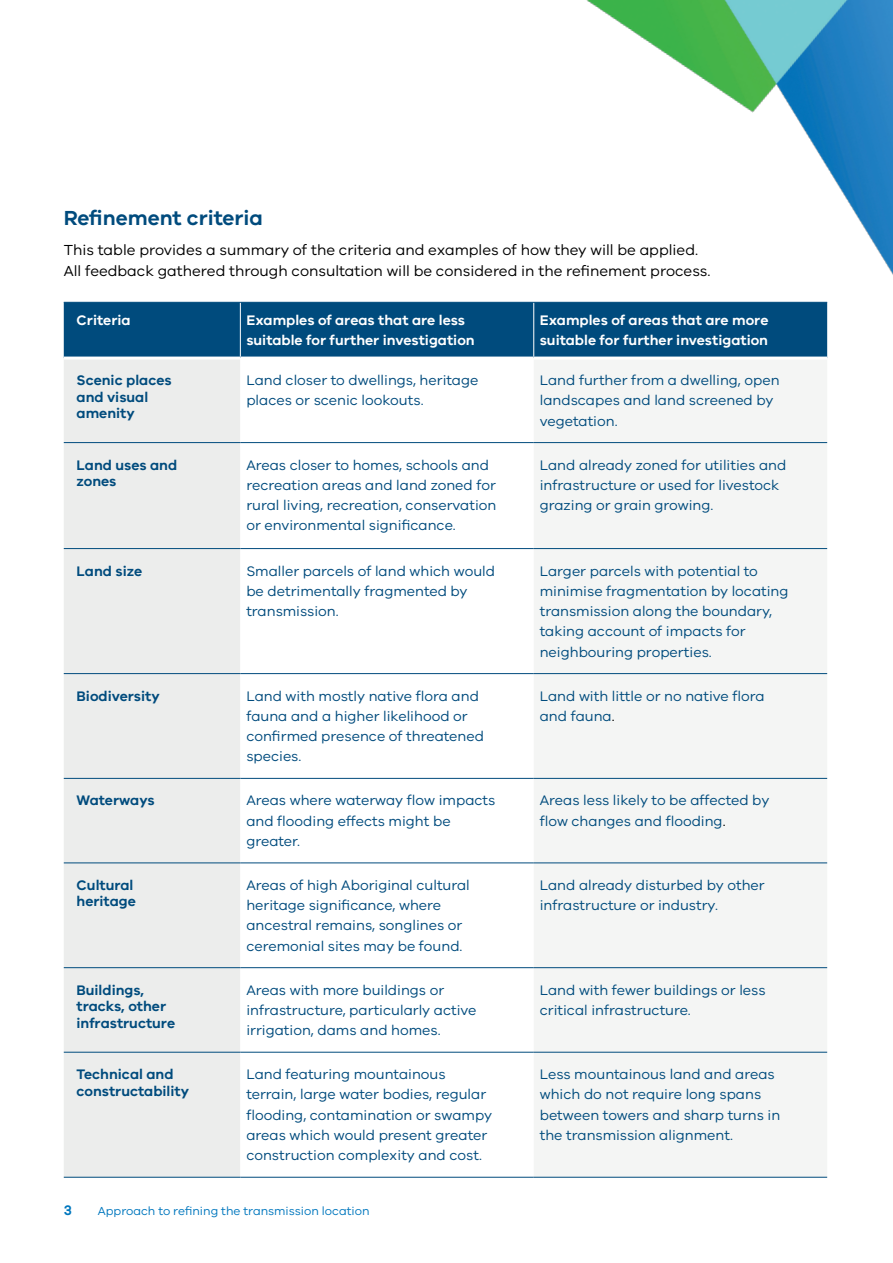
<style>
.page{position:relative;width:893px;height:1263px;background:#fff}
.page>*{position:absolute;margin:0;border:0;box-sizing:border-box;transform-origin:0 0}
.t1{font:600 21px "VIC";color:#004b7d}
.t2{font:15px/21px "VIC";color:#000}
.t3{font:14.25px/20.2px "VIC";color:#004b7d}
.t4{font:600 14.25px/16.5px "VIC";color:#004b7d}
.t5{font:600 14.25px/20.2px "VIC";color:#fff}
.t6{font:600 14.25px "VIC";color:#0077be}
.t7{font:12px "VIC";color:#0077be}
.s1{color:#000}
</style>
<div class="page">
<div style="left:64px;top:303px;width:300px;height:54px;background:#004b7d"></div>
<div style="left:64px;top:360px;width:176px;height:817px;background:#ecedec"></div>
<svg style="left:240px;top:443px;width:294px;height:734px"></svg>
<div style="left:534px;top:376px;width:293px;height:801px;background:#f4f5f4"></div>
<hr style="left:240px;top:303px;width:1px;height:54px;background:#fff">
<hr style="left:64px;top:302px;width:176px;height:1px;background:#004b7d">
<hr style="left:240px;top:302px;width:294px;height:1px;background:#004b7d">
<hr style="left:64px;top:442px;width:176px;height:1px;background:#004b7d">
<hr style="left:64px;top:548px;width:176px;height:1px;background:#004b7d">
<hr style="left:64px;top:673px;width:176px;height:1px;background:#004b7d">
<hr style="left:64px;top:778px;width:176px;height:1px;background:#004b7d">
<hr style="left:64px;top:862px;width:176px;height:1px;background:#004b7d">
<hr style="left:64px;top:967px;width:176px;height:1px;background:#004b7d">
<hr style="left:64px;top:1052px;width:176px;height:1px;background:#004b7d">
<hr style="left:64px;top:1177px;width:176px;height:1px;background:#004b7d">
<hr style="left:240px;top:442px;width:294px;height:1px;background:#004b7d">
<hr style="left:240px;top:548px;width:294px;height:1px;background:#004b7d">
<hr style="left:240px;top:673px;width:294px;height:1px;background:#004b7d">
<hr style="left:240px;top:778px;width:294px;height:1px;background:#004b7d">
<hr style="left:240px;top:862px;width:294px;height:1px;background:#004b7d">
<hr style="left:240px;top:967px;width:294px;height:1px;background:#004b7d">
<hr style="left:240px;top:1052px;width:294px;height:1px;background:#004b7d">
<hr style="left:240px;top:1177px;width:294px;height:1px;background:#004b7d">
<hr style="left:534px;top:442px;width:293px;height:1px;background:#004b7d">
<hr style="left:534px;top:548px;width:293px;height:1px;background:#004b7d">
<hr style="left:534px;top:673px;width:293px;height:1px;background:#004b7d">
<hr style="left:534px;top:778px;width:293px;height:1px;background:#004b7d">
<hr style="left:534px;top:862px;width:293px;height:1px;background:#004b7d">
<hr style="left:534px;top:967px;width:293px;height:1px;background:#004b7d">
<hr style="left:534px;top:1052px;width:293px;height:1px;background:#004b7d">
<hr style="left:534px;top:1177px;width:293px;height:1px;background:#004b7d">
<img style="left:364px;top:0;width:529px;height:376px">
<h1 class="t1" style="left:64px;top:205px;width:201px">Refinement criteria</h1>
<p class="t2" style="left:64px;top:239px;width:648px">This table provides a summary of the criteria and examples of how they will be applied.<br>All feedback gathered through consultation will be considered in the refinement process.</p>
<p class="t5" style="left:77px;top:310px;width:56px">Criteria</p>
<p class="t5" style="left:246px;top:310px;width:230px">Examples of areas that are less suitable for further investigation</p>
<p class="t5" style="left:540px;top:310px;width:230px">Examples of areas that are more suitable for further investigation</p>
<p class="t4" style="left:77px;top:372px;width:97px">Scenic places and visual amenity</p>
<p class="t3" style="left:246px;top:370px;width:234px">Land closer to dwellings, heritage places or scenic lookouts.</p>
<p class="t3" style="left:540px;top:370px;width:241px">Land further from a dwelling, open landscapes and land screened by vegetation.</p>
<p class="t4" style="left:77px;top:456px;width:102px">Land uses and zones</p>
<p class="t3" style="left:246px;top:454px;width:252px">Areas closer to homes, schools and recreation areas and land zoned for rural living, recreation, conservation or environmental significance.</p>
<p class="t3" style="left:540px;top:454px;width:248px">Land already zoned for utilities and infrastructure or used for livestock grazing or grain growing.</p>
<p class="t4" style="left:77px;top:562px;width:67px">Land size</p>
<p class="t3" style="left:246px;top:560px;width:250px">Smaller parcels of land which would be detrimentally fragmented by transmission.</p>
<p class="t3" style="left:540px;top:560px;width:250px">Larger parcels with potential to minimise fragmentation by locating transmission along the boundary, taking account of impacts for neighbouring properties.</p>
<p class="t4" style="left:77px;top:687px;width:85px">Biodiversity</p>
<p class="t3" style="left:246px;top:685px;width:239px">Land with mostly native flora and fauna and a higher likelihood or confirmed presence of threatened species.</p>
<p class="t3" style="left:540px;top:685px;width:226px">Land with little or no native flora and fauna<span class="s1">.</span></p>
<p class="t4" style="left:77px;top:792px;width:80px">Waterways</p>
<p class="t3" style="left:246px;top:790px;width:251px">Areas where waterway flow impacts and flooding effects might be greater.</p>
<p class="t3" style="left:540px;top:790px;width:231px">Areas less likely to be affected by flow changes and flooding<span class="s1">.</span></p>
<p class="t4" style="left:77px;top:876px;width:61px">Cultural heritage</p>
<p class="t3" style="left:246px;top:874px;width:225px">Areas of high Aboriginal cultural heritage significance, where ancestral remains, songlines or ceremonial sites may be found.</p>
<p class="t3" style="left:540px;top:874px;width:226px">Land already disturbed by other infrastructure or industry.</p>
<p class="t4" style="left:77px;top:981px;width:100px">Buildings, tracks, other infrastructure</p>
<p class="t3" style="left:246px;top:979px;width:232px">Areas with more buildings or infrastructure, particularly active irrigation, dams and homes.</p>
<p class="t3" style="left:540px;top:979px;width:227px">Land with fewer buildings or less critical infrastructure.</p>
<p class="t4" style="left:77px;top:1066px;width:114px">Technical and constructability</p>
<p class="t3" style="left:246px;top:1064px;width:247px">Land featuring mountainous terrain, large water bodies, regular flooding, contamination or swampy areas which would present greater construction complexity and cost.</p>
<p class="t3" style="left:540px;top:1064px;width:242px">Less mountainous land and areas which do not require long spans between towers and sharp turns in the transmission alignment.</p>
<p class="t6" style="left:64px;top:1201px;width:10px">3</p>
<p class="t7" style="left:98px;top:1204px;width:273px">Approach to refining the transmission location</p>
</div>
